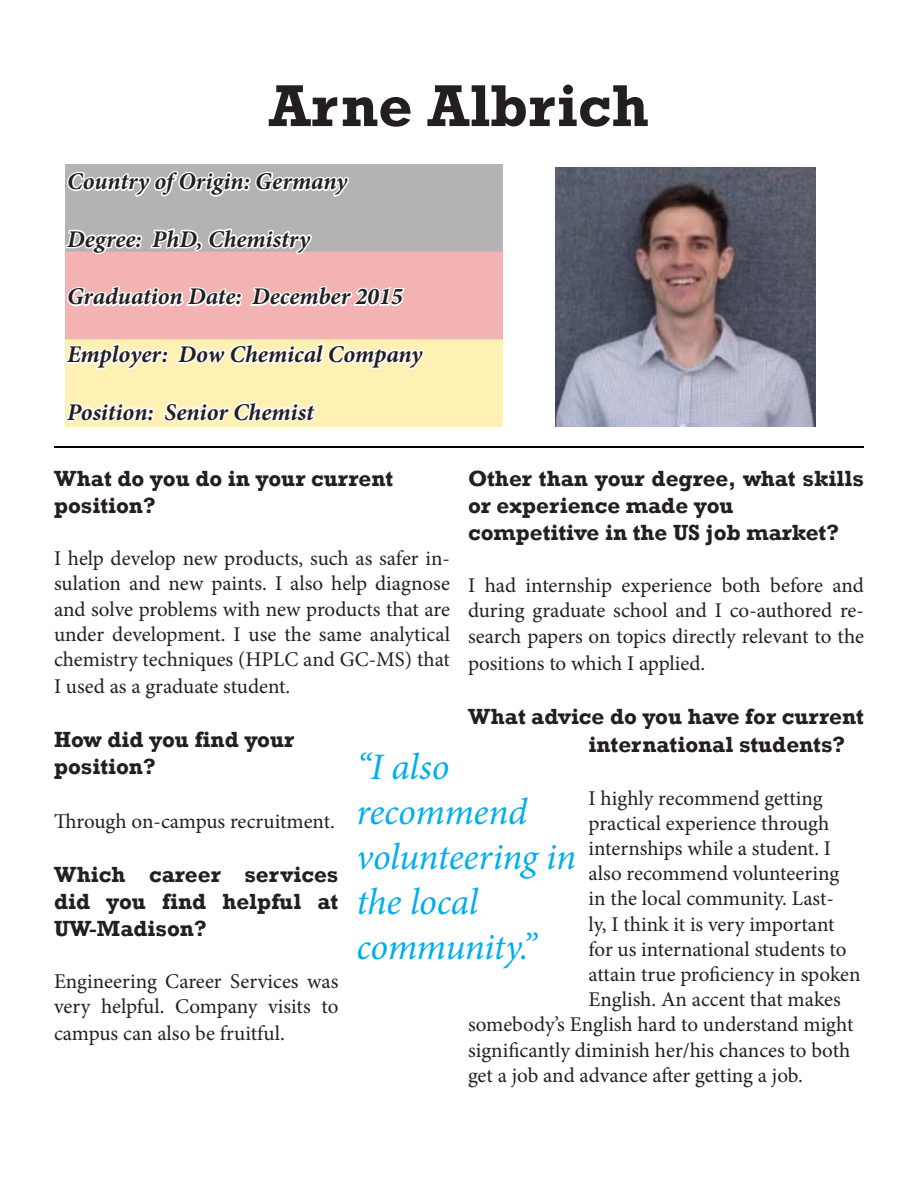
<style>
.page{position:relative;width:918px;height:1188px;background:#fff}
.page>*{position:absolute;margin:0;border:0;box-sizing:border-box;transform-origin:0 0}
.t1{font:700 60px "Rockwell";color:#231f20}
.t2{font:italic 37.5px/45px "Minion Pro";letter-spacing:-.01em;color:#00aeef}
.t3{font:italic 700 24px "Minion Pro";color:#231f20}
.t4{font:700 22.5px/27px "Rockwell";color:#231f20;text-align:justify}
.t5{font:21px/25.5px "Minion Pro";color:#231f20;text-align:justify}
</style>
<div class="page">
<svg style="left:66px;top:169px;width:181px;height:30px"></svg>
<div style="left:244px;top:178px;width:7px;height:6px;border:3px solid #fff;border-radius:50%"></div>
<div style="left:243px;top:184px;width:7px;height:7px;border:3px solid #fff;border-radius:50%"></div>
<svg style="left:254px;top:170px;width:97px;height:29px"></svg>
<svg style="left:65px;top:228px;width:74px;height:28px"></svg>
<div style="left:136px;top:235px;width:6px;height:7px;border:3px solid #fff;border-radius:50%"></div>
<div style="left:135px;top:242px;width:6px;height:7px;border:3px solid #fff;border-radius:50%"></div>
<svg style="left:149px;top:227px;width:164px;height:29px"></svg>
<svg style="left:66px;top:285px;width:176px;height:23px"></svg>
<svg style="left:248px;top:285px;width:159px;height:23px"></svg>
<svg style="left:65px;top:342px;width:100px;height:29px"></svg>
<div style="left:162px;top:350px;width:7px;height:7px;border:3px solid #fff;border-radius:50%"></div>
<div style="left:161px;top:357px;width:7px;height:7px;border:3px solid #fff;border-radius:50%"></div>
<svg style="left:175px;top:315px;width:251px;height:56px"></svg>
<div style="left:148px;top:408px;width:6px;height:7px;border:3px solid #fff;border-radius:50%"></div>
<svg style="left:65px;top:400px;width:88px;height:23px"></svg>
<svg style="left:162px;top:400px;width:157px;height:23px"></svg>
<hr style="left:54px;top:446px;width:810px;height:2px;background:#000">
<img style="left:555px;top:167px;width:261px;height:259px">
<p class="t1" style="left:269px;top:70px;width:382px">Arne Albrich</p>
<p class="t3" style="left:67px;top:164px;width:282px">Country of Origin: Germany</p>
<p class="t3" style="left:67px;top:222px;width:244px">Degree: PhD, Chemistry</p>
<p class="t3" style="left:67px;top:280px;width:337px">Graduation Date: December 2015</p>
<p class="t3" style="left:67px;top:337px;width:357px">Employer: Dow Chemical Company</p>
<p class="t3" style="left:67px;top:395px;width:248px">Position: Senior Chemist</p>
<p class="t4" style="left:54px;top:465px;width:341px">What do you do in your current</p>
<p class="t4" style="left:54px;top:492px;width:103px">position?</p>
<p class="t5" style="left:54px;top:546px;width:398px">I help develop new products, such as safer in&shy;sulation and new paints. I also help diagnose and solve problems with new products that are under development. I use the same analytical chemistry techniques (HPLC and GC-MS) that I used as a graduate student.</p>
<p class="t4" style="left:54px;top:726px;width:242px">How did you find your</p>
<p class="t4" style="left:54px;top:753px;width:103px">position?</p>
<p class="t5" style="left:54px;top:809px;width:282px">Through on-campus recruitment.</p>
<p class="t4" style="left:54px;top:861px;width:286px">Which career services did you find helpful at UW-Madison?</p>
<p class="t5" style="left:54px;top:968px;width:286px;line-height:26.1px">Engineering Career Services was very helpful. Company visits to campus can also be fruitful.</p>
<p class="t4" style="left:468px;top:465px;width:398px">Other than your degree, what skills or experience made you</p>
<p class="t4" style="left:468px;top:519px;width:373px">competitive in the US job market?</p>
<p class="t5" style="left:468px;top:573px;width:398px">I had internship experience both before and during graduate school and I co-authored re&shy;search papers on topics directly relevant to the positions to which I applied.</p>
<p class="t4" style="left:468px;top:703px;width:397px">What advice do you have for current</p>
<p class="t4" style="left:589px;top:731px;width:258px">international students?</p>
<p class="t5" style="left:589px;top:785px;width:236px">I highly recommend getting</p>
<p class="t5" style="left:589px;top:810px;width:242px">practical experience through</p>
<p class="t5" style="left:589px;top:836px;width:244px">internships while a student. I</p>
<p class="t5" style="left:589px;top:861px;width:252px">also recommend volunteering</p>
<p class="t5" style="left:589px;top:886px;width:247px">in the local community. Last-</p>
<p class="t5" style="left:589px;top:911px;width:247px">ly, I think it is very important</p>
<p class="t5" style="left:589px;top:936px;width:260px">for us international students to</p>
<p class="t5" style="left:589px;top:962px;width:274px">attain true proficiency in spoken</p>
<p class="t5" style="left:589px;top:987px;width:254px">English. An accent that makes</p>
<p class="t5" style="left:468px;top:1012px;width:387px">somebody’s English hard to understand might</p>
<p class="t5" style="left:468px;top:1037px;width:384px">significantly diminish her/his chances to both</p>
<p class="t5" style="left:468px;top:1062px;width:336px">get a job and advance after getting a job.</p>
<p class="t2" style="left:356px;top:744px;width:94px">“I also</p>
<p class="t2" style="left:356px;top:789px;width:221px">recommend volunteering in the local</p>
<p class="t2" style="left:356px;top:924px;width:182px">community.”</p>
</div>
